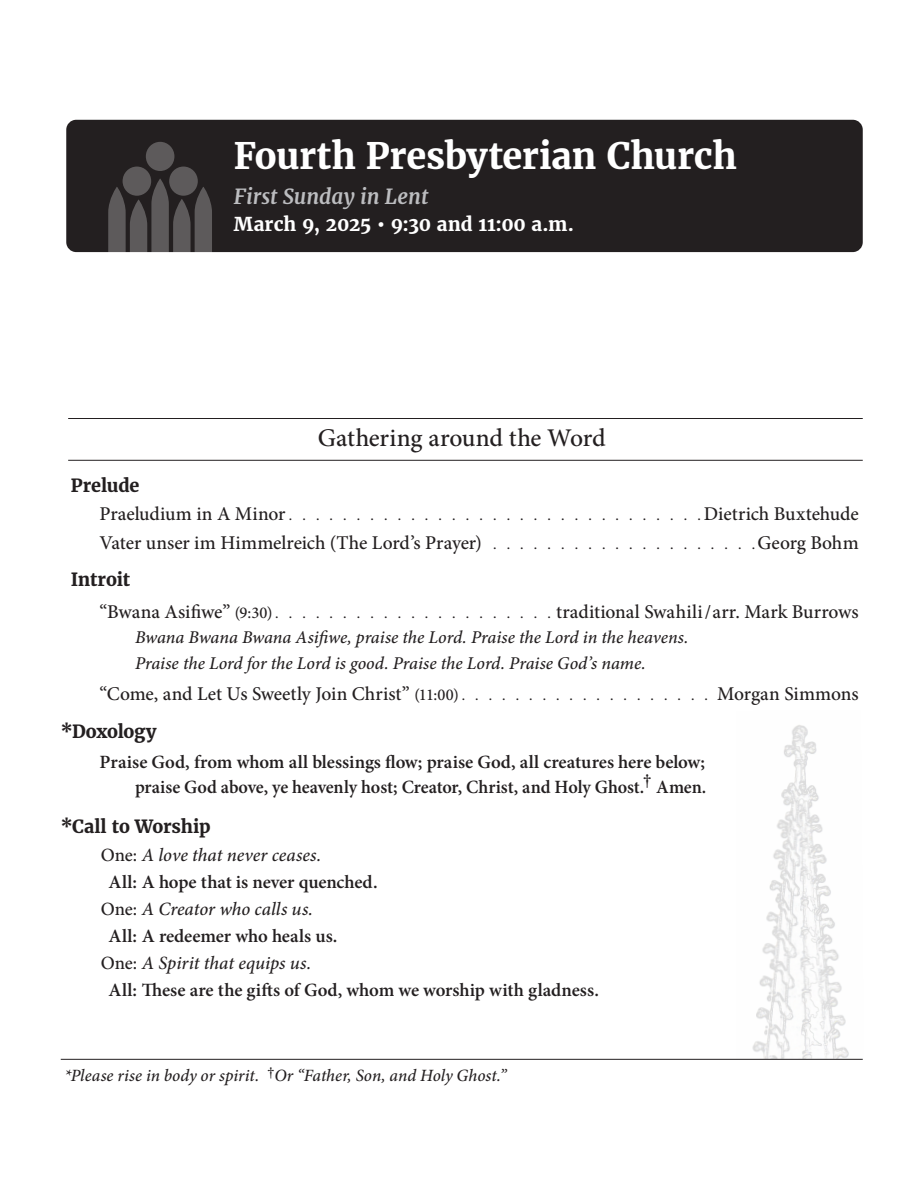
<style>
.page{position:relative;width:918px;height:1188px;background:#fff}
.page>*{position:absolute;margin:0;border:0;box-sizing:border-box;transform-origin:0 0}
.t1{font:700 36px "Merriweather";letter-spacing:-.005em;color:#fff}
.t2{font:500 25.5px "Minion Pro";color:#231f20}
.t3{font:italic 700 20.55px "Merriweather";color:#bcbdc0}
.t4{font:500 19.5px "Minion Pro";color:#231f20}
.t5{font:700 18.9px "Merriweather";color:#fff}
.t6{font:600 18.75px "Minion Pro";color:#231f20}
.t7{font:italic 500 18.75px "Minion Pro";color:#231f20}
.t8{font:italic 500 18px/25.5px "Minion Pro";letter-spacing:-.005em;color:#231f20}
.t9{font:700 18px "Merriweather";letter-spacing:-.01em;color:#231f20}
.t10{font:italic 500 17.25px "Minion Pro";color:#231f20}
.s1{font-size:16.5px}
.s2{font-style:normal}
.s3{font-size:17.1px}
</style>
<div class="page">
<img style="left:736px;top:725px;width:127px;height:334px">
<div style="left:66px;top:120px;width:797px;height:132px;background:#231f20;border-radius:10px"></div>
<div style="left:123px;top:167px;width:28px;height:29px;background:#5d5a5b;border-radius:50%"></div>
<div style="left:169px;top:167px;width:29px;height:29px;background:#5d5a5b;border-radius:50%"></div>
<div style="left:146px;top:142px;width:28px;height:29px;background:#5d5a5b;border-radius:50%"></div>
<svg style="left:108px;top:179px;width:104px;height:74px"></svg>
<hr style="left:61px;top:1059px;width:802px;height:1px;background:#231f20">
<hr style="left:68px;top:418px;width:795px;height:1px;background:#231f20">
<hr style="left:68px;top:460px;width:795px;height:1px;background:#231f20">
<p class="t1" style="left:234px;top:134px;width:504px">Fourth Presbyterian Church</p>
<p class="t3" style="left:234px;top:184px;width:196px">First Sunday in Lent</p>
<p class="t5" style="left:234px;top:212px;width:341px">March 9, 2025 • 9:30 and 11:00 a.m.</p>
<p class="t2" style="left:318px;top:421px;width:289px">Gathering around the Word</p>
<p class="t9" style="left:71px;top:474px;width:70px">Prelude</p>
<p class="t4" style="left:99px;top:501px;width:188px">Praeludium in A Minor</p>
<p class="t4" style="left:704px;top:501px;width:156px">Dietrich Buxtehude</p>
<p class="t4" style="left:99px;top:529px;width:384px">Vater unser im Himmelreich (The Lord’s Prayer)</p>
<p class="t4" style="left:758px;top:529px;width:103px">Georg Bohm</p>
<p class="t9" style="left:71px;top:569px;width:61px">Introit</p>
<p class="t4" style="left:99px;top:598px;width:175px">“Bwana Asifiwe” <span class="s1">(9:30)</span></p>
<p class="t4" style="left:556px;top:598px;width:304px">traditional Swahili/arr. Mark Burrows</p>
<p class="t8" style="left:135px;top:625px;width:555px">Bwana Bwana Bwana Asifiwe, praise the Lord. Praise the Lord in the heavens.<br>Praise the Lord for the Lord is good. Praise the Lord. Praise God’s name.</p>
<p class="t4" style="left:99px;top:681px;width:361px">“Come, and Let Us Sweetly Join Christ” <span class="s1">(11:00)</span></p>
<p class="t4" style="left:717px;top:681px;width:143px">Morgan Simmons</p>
<p class="t9" style="left:61px;top:720px;width:97px">*Doxology</p>
<p class="t6" style="left:100px;top:749px;width:607px">Praise God, from whom all blessings flow; praise God, all creatures here below;</p>
<p class="t6" style="left:135px;top:774px;width:573px">praise God above, ye heavenly host; Creator, Christ, and Holy Ghost.† Amen.</p>
<p class="t9" style="left:61px;top:815px;width:151px">*Call to Worship</p>
<p class="t7" style="left:101px;top:843px;width:222px"><span class="s2">One:</span> A love that never ceases.</p>
<p class="t6" style="left:109px;top:870px;width:270px">All: A hope that is never quenched.</p>
<p class="t7" style="left:101px;top:897px;width:214px"><span class="s2">One:</span> A Creator who calls us.</p>
<p class="t6" style="left:109px;top:924px;width:230px">All: A redeemer who heals us.</p>
<p class="t7" style="left:101px;top:951px;width:212px"><span class="s2">One:</span> A Spirit that equips us.</p>
<p class="t6" style="left:109px;top:978px;width:492px">All: These are the gifts of God, whom we worship with gladness.</p>
<p class="t10" style="left:65px;top:1063px;width:444px"><span class="s3">*</span>Please rise in body or spirit. <sup>†</sup>Or “Father, Son, and Holy Ghost.”</p>
</div>
